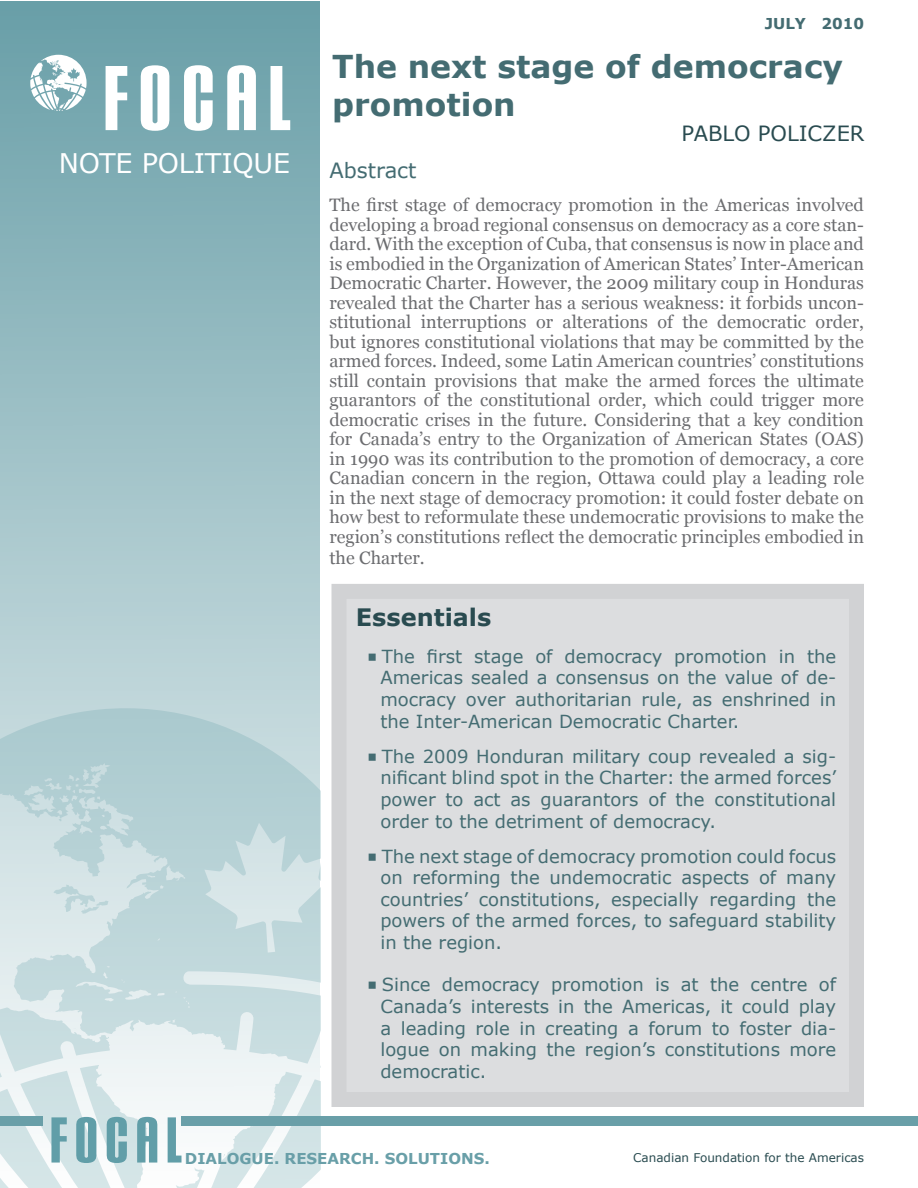
<style>
.page{position:relative;width:918px;height:1188px;background:#fff}
.page>*{position:absolute;margin:0;border:0;box-sizing:border-box;transform-origin:0 0}
.Title_Page{font:700 31.5px/37.8px "Verdana";color:#446c72}
.tag_line{font:27px "Verdana";letter-spacing:-.005em;color:#fff}
.essentials_title{font:700 24px "Verdana";color:#294b50}
.by_line{font:21px "Verdana";color:#294b50}
.abstract_title{font:21px "Verdana";color:#446c72}
.abstract_body{font:18px/19.6px "Georgia";color:#6c6d70;text-align:justify}
.bullets_essentials{font:18px/21.6px "Verdana";color:#446c72;text-align:justify}
.tag_line_footer{font:700 15px "Verdana";color:#699fa8}
.date{font:700 15px "Verdana";color:#446c72}
.page_number_right{font:12px "Verdana";color:#294b50}
</style>
<div class="page">
<div style="left:182px;top:1117px;width:736px;height:9px;background:#699fa8"></div>
<svg style="left:0;top:2px;width:320px;height:1186px;background:#abc9ce"></svg>
<svg style="left:106px;top:66px;width:21px;height:64px"></svg>
<svg style="left:141px;top:65px;width:28px;height:66px"></svg>
<svg style="left:184px;top:65px;width:29px;height:66px"></svg>
<svg style="left:227px;top:65px;width:29px;height:65px"></svg>
<svg style="left:271px;top:66px;width:19px;height:64px"></svg>
<svg style="left:30px;top:55px;width:57px;height:56px"></svg>
<div style="left:332px;top:584px;width:532px;height:523px;background:#dcdddf;border:15px solid #d1d2d4"></div>
<p class="date" style="left:765px;top:14px;width:101px">July 2010</p>
<p class="Title_Page" style="left:332px;top:47px;width:512px">The next stage of democracy promotion</p>
<p class="by_line" style="left:682px;top:120px;width:184px">Pablo Policzer</p>
<p class="tag_line" style="left:59px;top:146px;width:233px">Note politique</p>
<p class="abstract_title" style="left:329px;top:157px;width:89px">Abstract</p>
<p class="abstract_body" style="left:329px;top:195px;width:536px">The first stage of democracy promotion in the Americas involved developing a broad regional consensus on democracy as a core stan&shy;dard. With the exception of Cuba, that consensus is now in place and is embodied in the Organization of American States’ Inter-American Democratic Charter. However, the 2009 military coup in Honduras revealed that the Charter has a serious weakness: it forbids uncon&shy;stitutional interruptions or alterations of the democratic order, but ignores constitutional violations that may be committed by the armed forces. Indeed, some Latin American countries’ constitutions still contain provisions that make the armed forces the ultimate guarantors of the constitutional order, which could trigger more democratic crises in the future. Considering that a key condition for Canada’s entry to the Organization of American States (OAS) in 1990 was its contribution to the promotion of democracy, a core Canadian concern in the region, Ottawa could play a leading role in the next stage of democracy promotion: it could foster debate on how best to reformulate these undemocratic provisions to make the region’s constitutions reflect the democratic principles embodied in the Charter.</p>
<p class="essentials_title" style="left:356px;top:602px;width:137px">Essentials</p>
<p class="bullets_essentials" style="left:380px;top:645px;width:457px">The first stage of democracy promotion in the Americas sealed a consensus on the value of de&shy;mocracy over authoritarian rule, as enshrined in the Inter-American Democratic Charter.</p>
<p class="bullets_essentials" style="left:380px;top:745px;width:457px">The 2009 Honduran military coup revealed a sig&shy;nificant blind spot in the Charter: the armed forces’ power to act as guarantors of the constitutional order to the detriment of democracy.</p>
<p class="bullets_essentials" style="left:380px;top:845px;width:457px">The next stage of democracy promotion could focus on reforming the undemocratic aspects of many countries’ constitutions, especially regarding the powers of the armed forces, to safeguard stability in the region.</p>
<p class="bullets_essentials" style="left:380px;top:973px;width:457px">Since democracy promotion is at the centre of Canada’s interests in the Americas, it could play a leading role in creating a forum to foster dia&shy;logue on making the region’s constitutions more democratic.</p>
<p class="tag_line_footer" style="left:185px;top:1149px;width:306px">dialogue. research. solutions.</p>
<p class="page_number_right" style="left:633px;top:1150px;width:232px">Canadian Foundation for the Americas</p>
</div>
